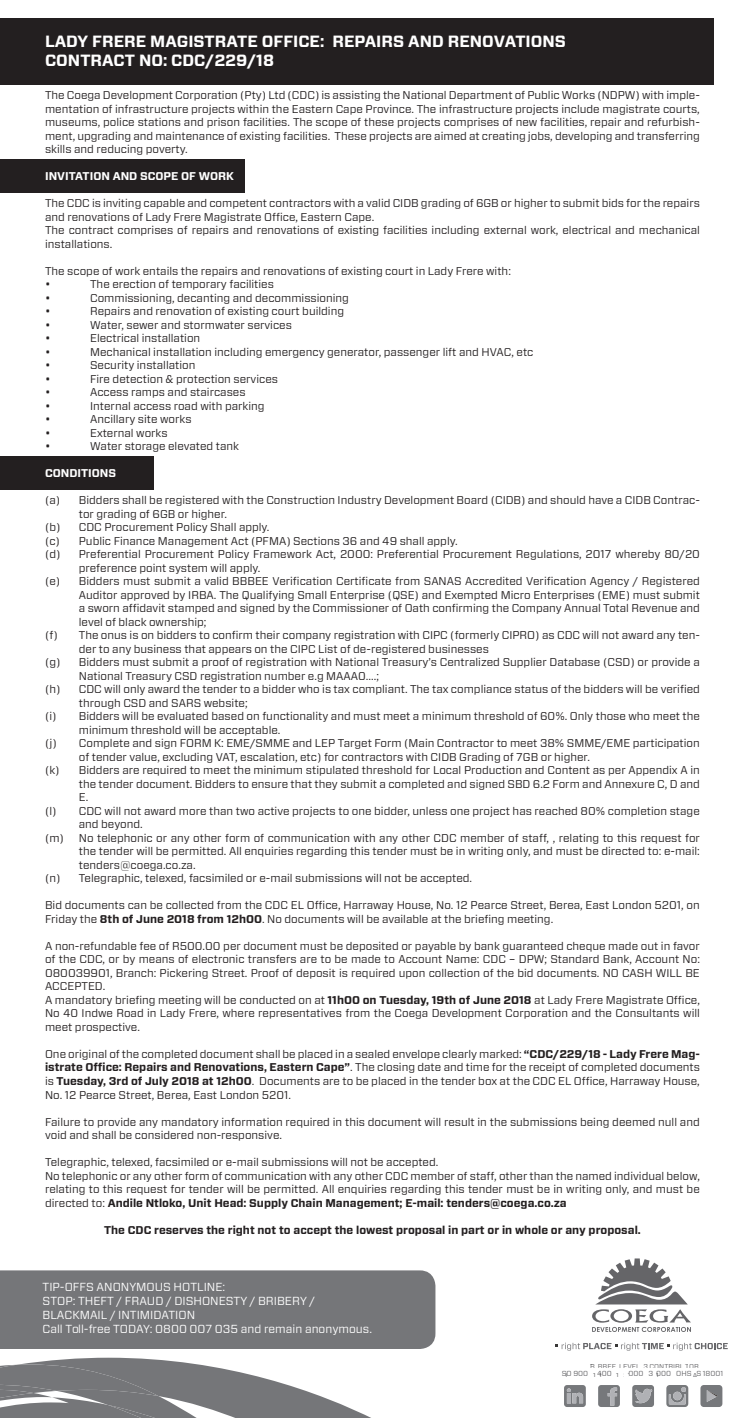
<style>
.page{position:relative;width:745px;height:1418px;background:#fff}
.page>*{position:absolute;margin:0;border:0;box-sizing:border-box;transform-origin:0 0}
.t1{font:700 16.25px "Vitesse Sans";color:#fff}
.t2{font:11.62px/14px "Vitesse Sans";color:#fff}
.t3{font:11.25px/13.5px "Vitesse Sans";color:#231f20}
.t4{font:700 11.25px "Vitesse Sans";color:#231f20}
.t5{font:700 11.25px "Vitesse Sans";color:#fff}
.t6{font:7.25px "Vitesse Sans";color:#656568}
.t7{font:7px "Vitesse Sans";color:#656568}
.s1{font-weight:700}
.s2{font-size:7.38px}
</style>
<div class="page">
<div style="left:0;top:159px;width:244px;height:33px;background:#231f20"></div>
<div style="left:0;top:456px;width:154px;height:33px;background:#231f20"></div>
<div style="left:0;top:19px;width:712px;height:66px;background:#231f20"></div>
<svg style="left:0;top:1357px;width:369px;height:60px"></svg>
<div style="left:0;top:1270px;width:435px;height:78px;background:#757679"></div>
<svg style="left:592px;top:1258px;width:98px;height:73px"></svg>
<svg style="left:555px;top:1342px;width:172px;height:8px"></svg>
<svg style="left:564px;top:1385px;width:21px;height:21px"></svg>
<svg style="left:598px;top:1385px;width:21px;height:21px"></svg>
<svg style="left:666px;top:1385px;width:21px;height:21px"></svg>
<svg style="left:700px;top:1385px;width:22px;height:21px"></svg>
<svg style="left:632px;top:1385px;width:21px;height:21px"></svg>
<p class="t1" style="left:45px;top:30px;width:522px">LADY FRERE MAGISTRATE OFFICE: REPAIRS AND RENOVATIONS</p>
<p class="t1" style="left:45px;top:49px;width:230px">CONTRACT NO: CDC/229/18</p>
<p class="t3" style="left:45px;top:88px;width:656px;text-align:justify">The Coega Development Corporation (Pty) Ltd (CDC) is assisting the National Department of Public Works (NDPW) with imple&shy;mentation of infrastructure projects within the Eastern Cape Province. The infrastructure projects include magistrate courts, museums, police stations and prison facilities. The scope of these projects comprises of new facilities, repair and refurbish&shy;ment, upgrading and maintenance of existing facilities. These projects are aimed at creating jobs, developing and transferring skills and reducing poverty.</p>
<p class="t5" style="left:45px;top:169px;width:190px">INVITATION AND SCOPE OF WORK</p>
<p class="t3" style="left:45px;top:196px;width:656px">The CDC is inviting capable and competent contractors with a valid CIDB grading of 6GB or higher to submit bids for the repairs and renovations of Lady Frere Magistrate Office, Eastern Cape.</p>
<p class="t3" style="left:45px;top:223px;width:656px">The contract comprises of repairs and renovations of existing facilities including external work, electrical and mechanical installations.</p>
<p class="t3" style="left:45px;top:264px;width:467px">The scope of work entails the repairs and renovations of existing court in Lady Frere with:</p>
<p class="t3" style="left:45px;top:277px;width:7px">•</p>
<p class="t3" style="left:90px;top:277px;width:185px">The erection of temporary facilities</p>
<p class="t3" style="left:45px;top:291px;width:7px">•</p>
<p class="t3" style="left:90px;top:291px;width:260px">Commissioning, decanting and decommissioning</p>
<p class="t3" style="left:45px;top:304px;width:7px">•</p>
<p class="t3" style="left:90px;top:304px;width:255px">Repairs and renovation of existing court building</p>
<p class="t3" style="left:45px;top:318px;width:7px">•</p>
<p class="t3" style="left:90px;top:318px;width:203px">Water, sewer and stormwater services</p>
<p class="t3" style="left:45px;top:331px;width:7px">•</p>
<p class="t3" style="left:90px;top:331px;width:112px">Electrical installation</p>
<p class="t3" style="left:45px;top:345px;width:7px">•</p>
<p class="t3" style="left:90px;top:345px;width:444px">Mechanical installation including emergency generator, passenger lift and HVAC, etc</p>
<p class="t3" style="left:45px;top:358px;width:7px">•</p>
<p class="t3" style="left:90px;top:358px;width:107px">Security installation</p>
<p class="t3" style="left:45px;top:372px;width:7px">•</p>
<p class="t3" style="left:90px;top:372px;width:189px">Fire detection &amp; protection services</p>
<p class="t3" style="left:45px;top:385px;width:7px">•</p>
<p class="t3" style="left:90px;top:385px;width:157px">Access ramps and staircases</p>
<p class="t3" style="left:45px;top:399px;width:7px">•</p>
<p class="t3" style="left:90px;top:399px;width:176px">Internal access road with parking</p>
<p class="t3" style="left:45px;top:412px;width:7px">•</p>
<p class="t3" style="left:90px;top:412px;width:103px">Ancillary site works</p>
<p class="t3" style="left:45px;top:426px;width:7px">•</p>
<p class="t3" style="left:90px;top:426px;width:79px">External works</p>
<p class="t3" style="left:45px;top:439px;width:7px">•</p>
<p class="t3" style="left:90px;top:439px;width:150px">Water storage elevated tank</p>
<p class="t5" style="left:45px;top:466px;width:73px">CONDITIONS</p>
<p class="t3" style="left:79px;top:493px;width:622px;text-indent:-34px">(a) Bidders shall be registered with the Construction Industry Development Board (CIDB) and should have a CIDB Contrac&shy;tor grading of 6GB or higher.</p>
<p class="t3" style="left:45px;top:520px;width:226px">(b) CDC Procurement Policy Shall apply.</p>
<p class="t3" style="left:45px;top:534px;width:414px">(c) Public Finance Management Act (PFMA) Sections 36 and 49 shall apply.</p>
<p class="t3" style="left:79px;top:547px;width:622px;text-indent:-34px">(d) Preferential Procurement Policy Framework Act, 2000: Preferential Procurement Regulations, 2017 whereby 80/20 preference point system will apply.</p>
<p class="t3" style="left:79px;top:574px;width:622px;text-align:justify;text-indent:-34px">(e) Bidders must submit a valid BBBEE Verification Certificate from SANAS Accredited Verification Agency / Registered Auditor approved by IRBA. The Qualifying Small Enterprise (QSE) and Exempted Micro Enterprises (EME) must submit a sworn affidavit stamped and signed by the Commissioner of Oath confirming the Company Annual Total Revenue and level of black ownership;</p>
<p class="t3" style="left:79px;top:628px;width:622px;text-indent:-34px">(f) The onus is on bidders to confirm their company registration with CIPC (formerly CIPRO) as CDC will not award any ten&shy;der to any business that appears on the CIPC List of de-registered businesses</p>
<p class="t3" style="left:79px;top:655px;width:622px;text-indent:-34px">(g) Bidders must submit a proof of registration with National Treasury’s Centralized Supplier Database (CSD) or provide a<br>National Treasury CSD registration number e.g MAAA0….;</p>
<p class="t3" style="left:79px;top:682px;width:622px;text-indent:-34px">(h) CDC will only award the tender to a bidder who is tax compliant. The tax compliance status of the bidders will be verified through CSD and SARS website;</p>
<p class="t3" style="left:79px;top:709px;width:622px;text-indent:-34px">(i) Bidders will be evaluated based on functionality and must meet a minimum threshold of 60%. Only those who meet the minimum threshold will be acceptable.</p>
<p class="t3" style="left:79px;top:736px;width:622px;text-indent:-34px">(j) Complete and sign FORM K: EME/SMME and LEP Target Form (Main Contractor to meet 38% SMME/EME participation of tender value, excluding VAT, escalation, etc) for contractors with CIDB Grading of 7GB or higher.</p>
<p class="t3" style="left:79px;top:763px;width:622px;text-align:justify;text-indent:-34px">(k) Bidders are required to meet the minimum stipulated threshold for Local Production and Content as per Appendix A in the tender document. Bidders to ensure that they submit a completed and signed SBD 6.2 Form and Annexure C, D and E.</p>
<p class="t3" style="left:79px;top:804px;width:622px;text-indent:-34px">(l) CDC will not award more than two active projects to one bidder, unless one project has reached 80% completion stage and beyond.</p>
<p class="t3" style="left:79px;top:831px;width:622px;text-align:justify;text-indent:-34px">(m) No telephonic or any other form of communication with any other CDC member of staff, , relating to this request for the tender will be permitted. All enquiries regarding this tender must be in writing only, and must be directed to: e-mail: tenders@coega.co.za.</p>
<p class="t3" style="left:45px;top:871px;width:428px">(n) Telegraphic, telexed, facsimiled or e-mail submissions will not be accepted.</p>
<p class="t3" style="left:45px;top:898px;width:655px">Bid documents can be collected from the CDC EL Office, Harraway House, No. 12 Pearce Street, Berea, East London 5201, on<br>Friday the <span class="s1">8th of June 2018 from 12h00</span>. No documents will be available at the briefing meeting.</p>
<p class="t3" style="left:45px;top:939px;width:656px;text-align:justify">A non-refundable fee of R500.00 per document must be deposited or payable by bank guaranteed cheque made out in favor of the CDC, or by means of electronic transfers are to be made to Account Name: CDC – DPW; Standard Bank, Account No:<br>080039901, Branch: Pickering Street. Proof of deposit is required upon collection of the bid documents. NO CASH WILL BE ACCEPTED.</p>
<p class="t3" style="left:45px;top:993px;width:656px;text-align:justify">A mandatory briefing meeting will be conducted on at <span class="s1">11h00 on Tuesday, 19th of June 2018</span> at Lady Frere Magistrate Office, No 40 Indwe Road in Lady Frere, where representatives from the Coega Development Corporation and the Consultants will meet prospective.</p>
<p class="t3" style="left:45px;top:1047px;width:656px;text-align:justify">One original of the completed document shall be placed in a sealed envelope clearly marked: <span class="s1">“CDC/229/18 - Lady Frere Mag&shy;istrate Office: Repairs and Renovations, Eastern Cape”</span>. The closing date and time for the receipt of completed documents is <span class="s1">Tuesday, 3rd of July 2018 at 12h00</span>. Documents are to be placed in the tender box at the CDC EL Office, Harraway House, No. 12 Pearce Street, Berea, East London 5201.</p>
<p class="t3" style="left:45px;top:1114px;width:656px">Failure to provide any mandatory information required in this document will result in the submissions being deemed null and void and shall be considered non-responsive.</p>
<p class="t3" style="left:45px;top:1155px;width:394px">Telegraphic, telexed, facsimiled or e-mail submissions will not be accepted.</p>
<p class="t3" style="left:45px;top:1168px;width:656px;text-align:justify">No telephonic or any other form of communication with any other CDC member of staff, other than the named individual below, relating to this request for tender will be permitted. All enquiries regarding this tender must be in writing only, and must be directed to: <span class="s1">Andile Ntloko, Unit Head: Supply Chain Management; E-mail: tenders@coega.co.za</span></p>
<p class="t4" style="left:104px;top:1222px;width:538px">The CDC reserves the right not to accept the lowest proposal in part or in whole or any proposal.</p>
<p class="t2" style="left:43px;top:1280px;width:331px">TIP-OFFS ANONYMOUS HOTLINE:<br>STOP: THEFT / FRAUD / DISHONESTY / BRIBERY / BLACKMAIL / INTIMIDATION<br>Call Toll-free TODAY: 0800 007 035 and remain anonymous.</p>
<p class="t7" style="left:590px;top:1361px;width:110px"><sup>-</sup>B BBEE LEVEL 3 CONTRIBUTOR</p>
<p class="t7" style="left:598px;top:1370px;width:4px">1</p>
<p class="t6" style="left:615px;top:1368px;width:109px"><sub>1</sub> <sub>27</sub><span class="s2">000 3</span> <sub>1</sub><span class="s2">000</span> OHS <sub>A</sub>S 18001</p>
<p class="t6" style="left:561px;top:1368px;width:28px">SO 900</p>
<p class="t7" style="left:565px;top:1370px;width:3px">I</p>
<p class="t6" style="left:592px;top:1368px;width:20px"><sub>1</sub> 400</p>
</div>
